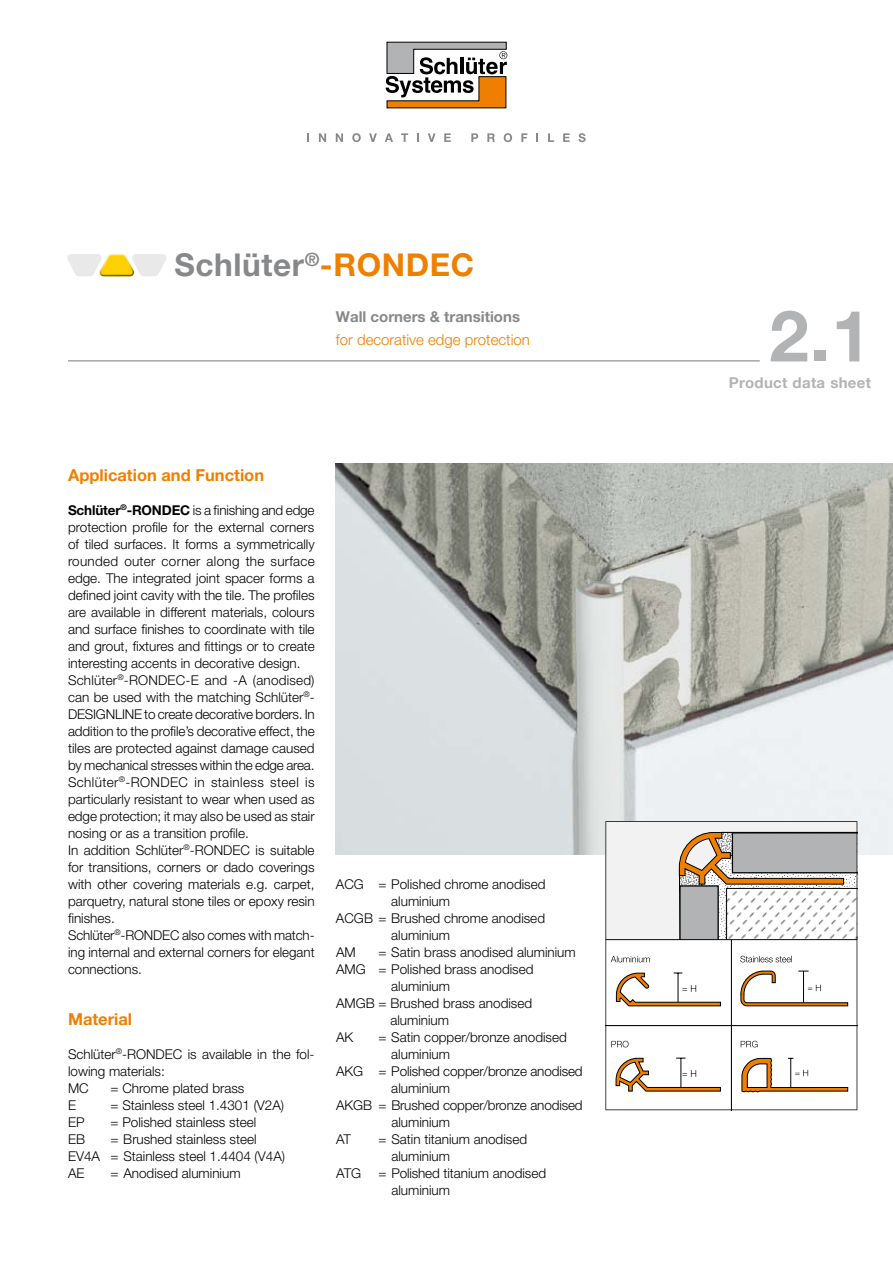
<style>
.page{position:relative;width:893px;height:1263px;background:#fff}
.page>*{position:absolute;margin:0;border:0;box-sizing:border-box;transform-origin:0 0}
.t1{font:700 71.25px "Helvetica Neue LT Pro";color:#b1b3b4}
.t2{font:700 31.5px "Helvetica Neue LT Pro";letter-spacing:.02em;color:#87888a}
.t3{font:700 16.5px "Helvetica Neue LT Pro";color:#ee7f00}
.t4{font:300 15px "Helvetica Neue LT Pro";color:#ee7f00}
.t5{font:700 15px "Helvetica Neue LT Pro";color:#87888a}
.t6{font:700 15px "Helvetica Neue LT Pro";letter-spacing:.02em;color:#b1b3b4}
.t7{font:300 13.5px/17px "Helvetica Neue LT Pro";color:#000}
.s1{color:#ee7f00}
.s2{font-weight:700}
</style>
<div class="page">
<img style="left:336px;top:463px;width:557px;height:392px">
<svg style="left:605px;top:821px;width:252px;height:289px"></svg>
<svg style="left:386px;top:42px;width:121px;height:66px"></svg>
<svg style="left:307px;top:133px;width:2px;height:9px"></svg>
<svg style="left:319px;top:133px;width:7px;height:9px"></svg>
<svg style="left:336px;top:133px;width:7px;height:9px"></svg>
<svg style="left:352px;top:133px;width:9px;height:9px"></svg>
<svg style="left:369px;top:133px;width:8px;height:9px"></svg>
<svg style="left:385px;top:133px;width:8px;height:9px"></svg>
<svg style="left:401px;top:133px;width:7px;height:9px"></svg>
<svg style="left:417px;top:133px;width:2px;height:9px"></svg>
<svg style="left:428px;top:133px;width:7px;height:9px"></svg>
<svg style="left:444px;top:133px;width:7px;height:9px"></svg>
<svg style="left:471px;top:133px;width:7px;height:9px"></svg>
<svg style="left:487px;top:133px;width:8px;height:9px"></svg>
<svg style="left:504px;top:133px;width:8px;height:9px"></svg>
<svg style="left:521px;top:133px;width:6px;height:9px"></svg>
<svg style="left:536px;top:133px;width:2px;height:9px"></svg>
<svg style="left:548px;top:133px;width:6px;height:9px"></svg>
<svg style="left:563px;top:133px;width:7px;height:9px"></svg>
<svg style="left:578px;top:133px;width:8px;height:9px"></svg>
<hr style="left:68px;top:360px;width:692px;height:1px;background:#87888a">
<svg style="left:67px;top:254px;width:99px;height:22px"></svg>
<h2 class="t2" style="left:174px;top:246px;width:301px">Schlüter<sup>®</sup><span class="s1">-RONDEC</span></h2>
<p class="t5" style="left:336px;top:307px;width:186px">Wall corners &amp; transitions</p>
<p class="t4" style="left:336px;top:330px;width:195px">for decorative edge protection</p>
<p class="t3" style="left:68px;top:464px;width:198px">Application and Function</p>
<p class="t7" style="left:68px;top:501px;width:248px"><span class="s2">Schlüter</span><sup>®</sup><span class="s2">-RONDEC</span> is a finishing and edge protection profile for the external corners of tiled surfaces. It forms a symmetrically rounded outer corner along the surface edge. The integrated joint spacer forms a defined joint cavity with the tile. The profiles are available in different materials, colours and surface finishes to coordinate with tile and grout, fixtures and fittings or to create interesting accents in decorative design.<br>Schlüter<sup>®</sup>-RONDEC-E and -A (anodised) can be used with the matching Schlüter<sup>®</sup>- DESIGNLINE to create decorative borders. In addition to the profile’s decorative effect, the tiles are protected against damage caused by mechanical stresses within the edge area.<br>Schlüter<sup>®</sup>-RONDEC in stainless steel is particularly resistant to wear when used as edge protection; it may also be used as stair nosing or as a transition profile.<br>In addition Schlüter<sup>®</sup>-RONDEC is suitable for transitions, corners or dado coverings with other covering materials e.g. carpet, parquetry, natural stone tiles or epoxy resin finishes.<br>Schlüter<sup>®</sup>-RONDEC also comes with match&shy;ing internal and external corners for elegant connections.</p>
<p class="t3" style="left:68px;top:1009px;width:66px">Material</p>
<p class="t7" style="left:68px;top:1045px;width:248px">Schlüter<sup>®</sup>-RONDEC is available in the fol&shy;lowing materials:<br>MC</p>
<p class="t7" style="left:111px;top:1079px;width:135px">= Chrome plated brass</p>
<p class="t7" style="left:68px;top:1096px;width:10px">E</p>
<p class="t7" style="left:111px;top:1096px;width:175px">= Stainless steel 1.4301 (V2A)</p>
<p class="t7" style="left:68px;top:1113px;width:18px">EP</p>
<p class="t7" style="left:111px;top:1113px;width:147px">= Polished stainless steel</p>
<p class="t7" style="left:68px;top:1130px;width:19px">EB</p>
<p class="t7" style="left:68px;top:1130px;width:219px;text-indent:43px">= Brushed stainless steel<br>EV4A = Stainless steel 1.4404 (V4A)<br>AE</p>
<p class="t7" style="left:111px;top:1164px;width:132px">= Anodised aluminium</p>
<p class="t7" style="left:336px;top:875px;width:211px">ACG = Polished chrome anodised</p>
<p class="t7" style="left:391px;top:892px;width:60px">aluminium</p>
<p class="t7" style="left:336px;top:909px;width:211px">ACGB = Brushed chrome anodised</p>
<p class="t7" style="left:391px;top:926px;width:60px">aluminium</p>
<p class="t7" style="left:336px;top:943px;width:21px">AM</p>
<p class="t7" style="left:378px;top:943px;width:199px">= Satin brass anodised aluminium</p>
<p class="t7" style="left:336px;top:960px;width:199px">AMG = Polished brass anodised</p>
<p class="t7" style="left:391px;top:977px;width:60px">aluminium</p>
<p class="t7" style="left:336px;top:994px;width:198px">AMGB = Brushed brass anodised</p>
<p class="t7" style="left:390px;top:1011px;width:60px">aluminium</p>
<p class="t7" style="left:336px;top:1028px;width:19px">AK</p>
<p class="t7" style="left:379px;top:1028px;width:190px">= Satin copper/bronze anodised</p>
<p class="t7" style="left:391px;top:1045px;width:60px">aluminium</p>
<p class="t7" style="left:336px;top:1062px;width:248px">AKG = Polished copper/bronze anodised</p>
<p class="t7" style="left:391px;top:1079px;width:60px">aluminium</p>
<p class="t7" style="left:336px;top:1096px;width:248px">AKGB = Brushed copper/bronze anodised</p>
<p class="t7" style="left:391px;top:1113px;width:60px">aluminium</p>
<p class="t7" style="left:336px;top:1130px;width:17px">AT</p>
<p class="t7" style="left:391px;top:1130px;width:137px;text-indent:-13px">= Satin titanium anodised aluminium</p>
<p class="t7" style="left:336px;top:1164px;width:27px">ATG</p>
<p class="t7" style="left:391px;top:1164px;width:156px;text-indent:-13px">= Polished titanium anodised aluminium</p>
<h1 class="t1" style="left:769px;top:292px;width:103px">2.1</h1>
<p class="t6" style="left:729px;top:373px;width:144px">Product data sheet</p>
</div>
